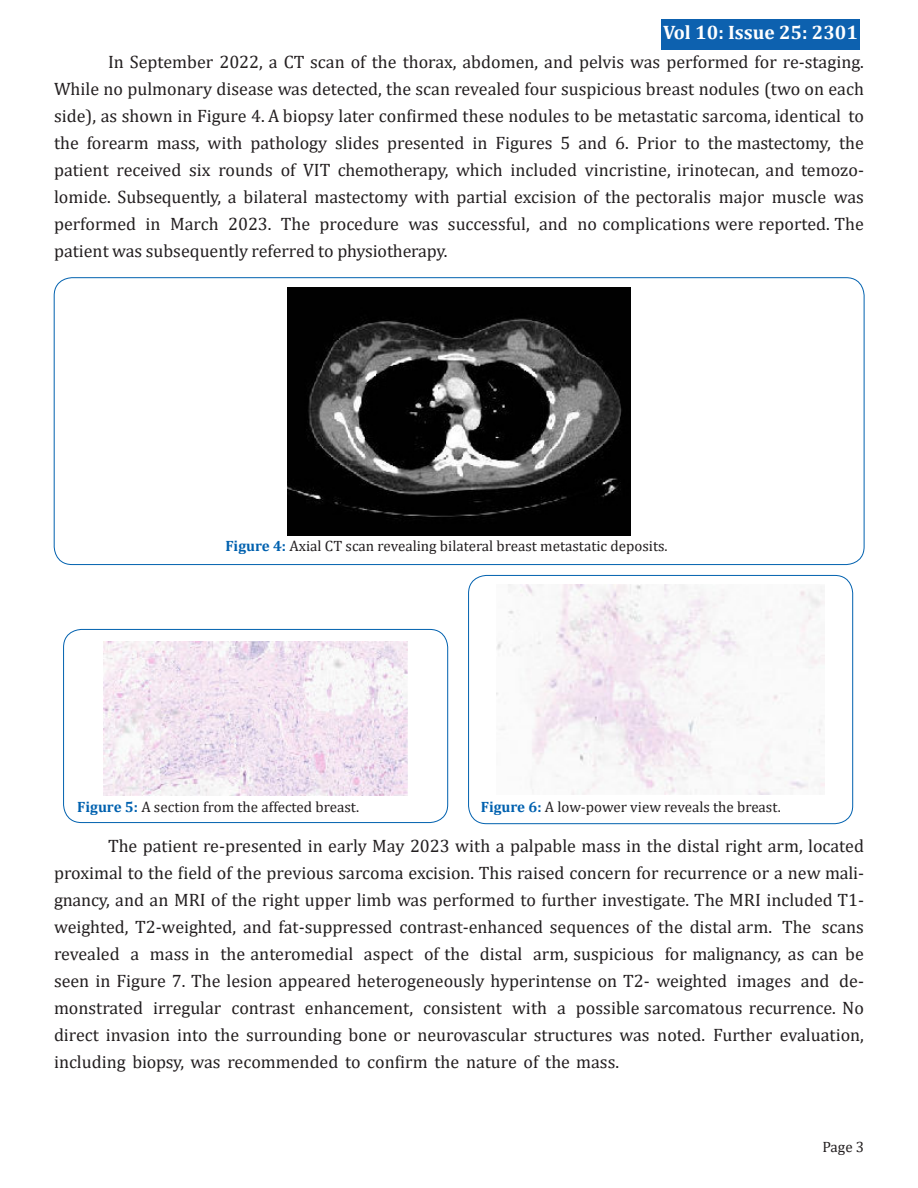
<style>
.page{position:relative;width:918px;height:1188px;background:#fff}
.page>*{position:absolute;margin:0;border:0;box-sizing:border-box;transform-origin:0 0}
.t1{font:700 19.5px "Cambria";color:#fff}
.Body_Text{font:18px/27px "Cambria";color:#231f20;text-align:justify}
.t2{font:15px "Cambria";color:#231f20}
.s1{font-weight:700;color:#0061af}
</style>
<div class="page">
<div style="left:662px;top:19px;width:198px;height:31px;background:#0d61af"></div>
<img style="left:288px;top:287px;width:343px;height:249px">
<div style="left:63px;top:629px;width:385px;height:194px;border:1px solid #0061af;border-radius:18px"></div>
<div style="left:468px;top:575px;width:385px;height:249px;border:1px solid #0061af;border-radius:18px"></div>
<img style="left:104px;top:641px;width:303px;height:154px">
<img style="left:496px;top:585px;width:329px;height:210px">
<p class="t1" style="left:663px;top:19px;width:196px">Vol 10: Issue 25: 2301</p>
<p class="Body_Text" style="left:54px;top:48px;width:812px;text-indent:54px">In September 2022, a CT scan of the thorax, abdomen, and pelvis was performed for re-staging.<br>While no pulmonary disease was detected, the scan revealed four suspicious breast nodules (two on each side), as shown in Figure 4. A biopsy later confirmed these nodules to be metastatic sarcoma, identical to the forearm mass, with pathology slides presented in Figures 5 and 6. Prior to the mastectomy, the patient received six rounds of VIT chemotherapy, which included vincristine, irinotecan, and temozo&shy;lomide. Subsequently, a bilateral mastectomy with partial excision of the pectoralis major muscle was performed in March 2023. The procedure was successful, and no complications were reported. The patient was subsequently referred to physiotherapy.</p>
<p class="t2" style="left:225px;top:537px;width:444px"><span class="s1">Figure 4:</span> Axial CT scan revealing bilateral breast metastatic deposits.</p>
<p class="t2" style="left:77px;top:798px;width:283px"><span class="s1">Figure 5:</span> A section from the affected breast.</p>
<p class="t2" style="left:481px;top:798px;width:302px"><span class="s1">Figure 6:</span> A low-power view reveals the breast.</p>
<p class="Body_Text" style="left:54px;top:832px;width:812px;text-indent:54px">The patient re-presented in early May 2023 with a palpable mass in the distal right arm, located proximal to the field of the previous sarcoma excision. This raised concern for recurrence or a new mali&shy;gnancy, and an MRI of the right upper limb was performed to further investigate. The MRI included T1- weighted, T2-weighted, and fat-suppressed contrast-enhanced sequences of the distal arm. The scans revealed a mass in the anteromedial aspect of the distal arm, suspicious for malignancy, as can be seen in Figure 7. The lesion appeared heterogeneously hyperintense on T2- weighted images and de&shy;monstrated irregular contrast enhancement, consistent with a possible sarcomatous recurrence. No direct invasion into the surrounding bone or neurovascular structures was noted. Further evaluation, including biopsy, was recommended to confirm the nature of the mass.</p>
<p class="t2" style="left:822px;top:1138px;width:43px">Page 3</p>
</div>
